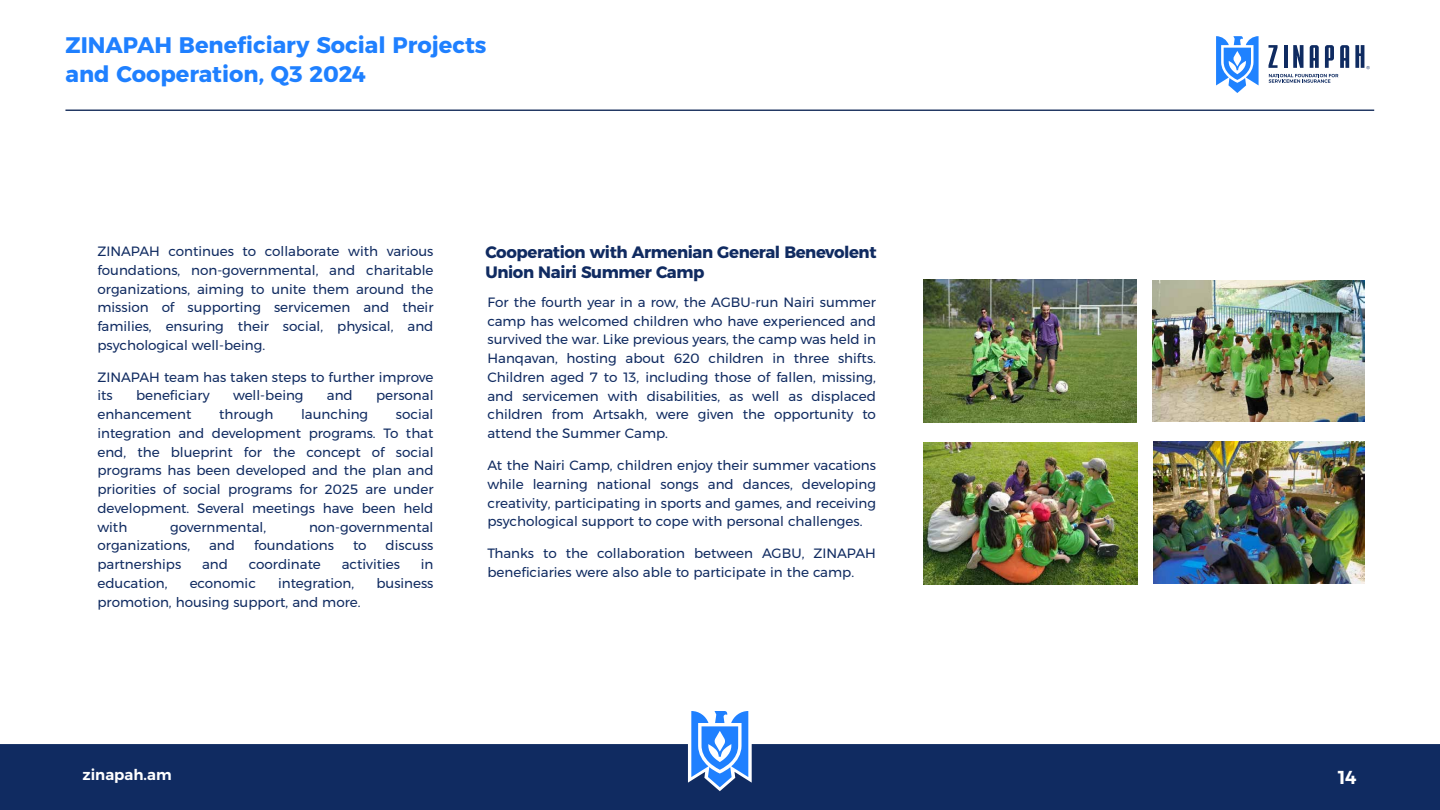
<style>
.page{position:relative;width:1440px;height:810px;background:#fff}
.page>*{position:absolute;margin:0;border:0;box-sizing:border-box;transform-origin:0 0}
.t1{font:700 22.5px/29.2px "Montserratarm";color:#1f80ff}
.t2{font:600 18.75px "Montserratarm";color:#fff}
.t3{font:700 16.5px/19.8px "Montserratarm";letter-spacing:-.025em;color:#102b61}
.t4{font:600 15px "Montserratarm";color:#fff}
.t5{font:13.5px/18.8px "Montserratarm";color:#102b61;text-align:justify}
</style>
<div class="page">
<hr style="left:65px;top:110px;width:1309px;height:1px;background:#233964">
<svg style="left:691px;top:711px;width:57px;height:33px"></svg>
<div style="left:0;top:744px;width:1440px;height:66px;background:#102b61"></div>
<svg style="left:1269px;top:74px;width:69px;height:9px"></svg>
<svg style="left:1216px;top:36px;width:43px;height:57px"></svg>
<svg style="left:1269px;top:45px;width:9px;height:23px"></svg>
<hr style="left:1284px;top:45px;width:3px;height:23px;background:#0f2b61">
<svg style="left:1293px;top:45px;width:11px;height:23px"></svg>
<svg style="left:1310px;top:45px;width:9px;height:23px"></svg>
<svg style="left:1325px;top:45px;width:9px;height:23px"></svg>
<svg style="left:1340px;top:45px;width:9px;height:23px"></svg>
<svg style="left:1355px;top:45px;width:15px;height:24px"></svg>
<img style="left:923px;top:280px;width:214px;height:143px">
<img style="left:1153px;top:281px;width:212px;height:141px">
<img style="left:923px;top:442px;width:214px;height:143px">
<img style="left:1153px;top:442px;width:212px;height:141px">
<h1 class="t1" style="left:66px;top:30px;width:423px">ZINAPAH Beneficiary Social Projects and Cooperation, Q3 2024</h1>
<p class="t5" style="left:97px;top:242px;width:338px">ZINAPAH continues to collaborate with various foundations, non-governmental, and charitable organizations, aiming to unite them around the mission of supporting servicemen and their families, ensuring their social, physical, and psychological well-being.</p>
<p class="t5" style="left:97px;top:367px;width:338px">ZINAPAH team has taken steps to further improve its</p>
<p class="t5" style="left:136px;top:386px;width:75px">beneficiary</p>
<p class="t5" style="left:233px;top:386px;width:72px">well-being</p>
<p class="t5" style="left:327px;top:386px;width:27px">and</p>
<p class="t5" style="left:376px;top:386px;width:59px">personal</p>
<p class="t5" style="left:97px;top:405px;width:96px">enhancement</p>
<p class="t5" style="left:219px;top:405px;width:56px">through</p>
<p class="t5" style="left:301px;top:405px;width:69px">launching</p>
<p class="t5" style="left:97px;top:405px;width:338px;text-indent:298px">social integration and development programs. To that end, the blueprint for the concept of social programs has been developed and the plan and priorities of social programs for 2025 are under development. Several meetings have been held with</p>
<p class="t5" style="left:170px;top:517px;width:98px">governmental,</p>
<p class="t5" style="left:309px;top:517px;width:126px">non-governmental</p>
<p class="t5" style="left:97px;top:536px;width:94px">organizations,</p>
<p class="t5" style="left:209px;top:536px;width:27px">and</p>
<p class="t5" style="left:254px;top:536px;width:82px">foundations</p>
<p class="t5" style="left:353px;top:536px;width:15px">to</p>
<p class="t5" style="left:386px;top:536px;width:49px">discuss</p>
<p class="t5" style="left:97px;top:555px;width:85px">partnerships</p>
<p class="t5" style="left:202px;top:555px;width:27px">and</p>
<p class="t5" style="left:249px;top:555px;width:74px">coordinate</p>
<p class="t5" style="left:342px;top:555px;width:60px">activities</p>
<p class="t5" style="left:421px;top:555px;width:14px">in</p>
<p class="t5" style="left:97px;top:574px;width:72px">education,</p>
<p class="t5" style="left:190px;top:574px;width:68px">economic</p>
<p class="t5" style="left:278px;top:574px;width:78px">integration,</p>
<p class="t5" style="left:376px;top:574px;width:59px">business</p>
<p class="t5" style="left:97px;top:592px;width:265px">promotion, housing support, and more.</p>
<p class="t3" style="left:486px;top:243px;width:393px">Cooperation with Armenian General Benevolent<br>Union Nairi Summer Camp</p>
<p class="t5" style="left:487px;top:293px;width:390px">For the fourth year in a row, the AGBU-run Nairi summer camp has welcomed children who have experienced and survived the war. Like previous years, the camp was held in Hanqavan, hosting about 620 children in three shifts.<br>Children aged 7 to 13, including those of fallen, missing, and servicemen with disabilities, as well as displaced children from Artsakh, were given the opportunity to attend the Summer Camp.</p>
<p class="t5" style="left:487px;top:456px;width:390px">At the Nairi Camp, children enjoy their summer vacations while learning national songs and dances, developing creativity, participating in sports and games, and receiving psychological support to cope with personal challenges.</p>
<p class="t5" style="left:487px;top:544px;width:390px">Thanks to the collaboration between AGBU, ZINAPAH beneficiaries were also able to participate in the camp.</p>
<p class="t4" style="left:83px;top:763px;width:91px">zinapah.am</p>
<h2 class="t2" style="left:1338px;top:763px;width:20px">14</h2>
</div>
